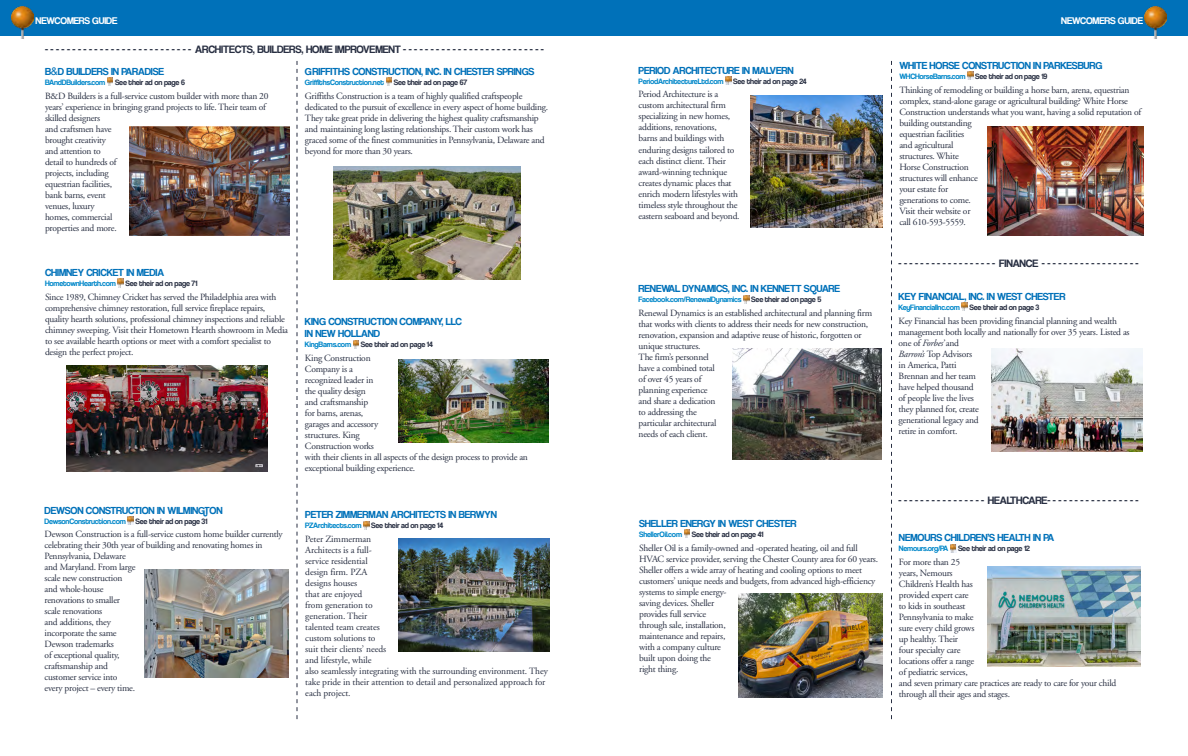
<style>
.page{position:relative;width:1188px;height:756px;background:#fff}
.page>*{position:absolute;margin:0;border:0;box-sizing:border-box;transform-origin:0 0}
.t1{font:11px "Coolvetica Rg";letter-spacing:-.01em;color:#282f42}
.t2{font:10.5px/12px "Coolvetica Rg";letter-spacing:-.01em;color:#0071b9}
.t3{font:10px "Coolvetica Rg";letter-spacing:-.01em;color:#fff}
.t4{font:9.5px/11px "Adobe Garamond";letter-spacing:-.025em;color:#282f42}
.t5{font:8px "Coolvetica Rg";letter-spacing:-.025em;color:#0087c9}
.t6{font:8px "Coolvetica Rg";letter-spacing:-.025em;color:#282f42}
.s1{font-family:"Arial"}
.s2{color:#282f42}
.s3{color:#0087c9}
.s4{font-style:italic}
</style>
<div class="page">
<svg style="left:107px;top:78px;width:6px;height:8px"></svg>
<img style="left:130px;top:127px;width:159px;height:108px">
<svg style="left:353px;top:340px;width:6px;height:8px"></svg>
<img style="left:399px;top:359px;width:149px;height:83px">
<svg style="left:386px;top:78px;width:6px;height:8px"></svg>
<img style="left:333px;top:167px;width:188px;height:112px">
<svg style="left:118px;top:279px;width:5px;height:8px"></svg>
<img style="left:67px;top:365px;width:200px;height:107px">
<svg style="left:296px;top:61px;width:2px;height:658px"></svg>
<svg style="left:364px;top:521px;width:5px;height:8px"></svg>
<img style="left:398px;top:539px;width:151px;height:112px">
<div style="left:0;top:0;width:594px;height:35px;background:#0071b9"></div>
<img style="left:12px;top:6px;width:22px;height:33px">
<svg style="left:127px;top:517px;width:7px;height:8px"></svg>
<svg style="left:128px;top:517px;width:5px;height:8px"></svg>
<img style="left:145px;top:570px;width:144px;height:107px">
<svg style="left:744px;top:295px;width:5px;height:8px"></svg>
<img style="left:732px;top:349px;width:149px;height:111px">
<svg style="left:684px;top:530px;width:6px;height:8px"></svg>
<img style="left:738px;top:594px;width:145px;height:103px">
<svg style="left:962px;top:303px;width:5px;height:8px"></svg>
<img style="left:992px;top:348px;width:151px;height:103px">
<svg style="left:950px;top:544px;width:6px;height:8px"></svg>
<img style="left:987px;top:566px;width:153px;height:100px">
<svg style="left:725px;top:77px;width:7px;height:8px"></svg>
<svg style="left:726px;top:77px;width:5px;height:8px"></svg>
<img style="left:751px;top:96px;width:132px;height:132px">
<svg style="left:967px;top:72px;width:7px;height:8px"></svg>
<svg style="left:968px;top:72px;width:5px;height:8px"></svg>
<img style="left:987px;top:127px;width:157px;height:108px">
<svg style="left:891px;top:61px;width:1px;height:658px"></svg>
<div style="left:594px;top:0;width:594px;height:35px;background:#0071b9"></div>
<img style="left:1145px;top:6px;width:22px;height:33px">
<p class="t3" style="left:36px;top:15px;width:83px">NEWCOMERS GUIDE</p>
<p class="t1" style="left:45px;top:43px;width:357px">- - - - - - - - - - - - - - - - - - - - - - - - - - - ARCHITECTS, BUILDERS, HOME IMPROVEMENT</p>
<p class="t2" style="left:45px;top:65px;width:121px">B<span class="s1">&amp;</span>D BUILDERS IN PARADISE</p>
<p class="t5" style="left:45px;top:77px;width:142px">BAndDBuilders.com <span class="s2">See their ad on page 6</span></p>
<p class="t4" style="left:45px;top:90px;width:225px">B&amp;D Builders is a full-service custom builder with more than 20 years’ experience in bringing grand projects to life. Their team of skilled designers<br>and craftsmen have<br>brought creativity<br>and attention to<br>detail to hundreds of<br>projects, including<br>equestrian facilities,<br>bank barns, event<br>venues, luxury<br>homes, commercial<br>properties and more.</p>
<p class="t2" style="left:45px;top:266px;width:121px">CHIMNEY CRICKET IN MEDIA</p>
<p class="t5" style="left:45px;top:279px;width:154px">HometownHearth.com <span class="s2">See their ad on page 71</span></p>
<p class="t4" style="left:45px;top:292px;width:245px">Since 1989, Chimney Cricket has served the Philadelphia area with comprehensive chimney restoration, full service fireplace repairs, quality hearth solutions, professional chimney inspections and reliable chimney sweeping. Visit their Hometown Hearth showroom in Media to see available hearth options or meet with a comfort specialist to design the perfect project.</p>
<p class="t2" style="left:45px;top:504px;width:179px">DEWSON CONSTRUCTION IN WILMINGTON</p>
<p class="t5" style="left:45px;top:516px;width:164px">DewsonConstruction.com <span class="s2">See their ad on page 31</span></p>
<p class="t4" style="left:45px;top:529px;width:240px">Dewson Construction is a full-service custom home builder currently celebrating their 30th year of building and renovating homes in<br>Pennsylvania, Delaware<br>and Maryland. From large<br>scale new construction<br>and whole-house<br>renovations to smaller<br>scale renovations<br>and additions, they<br>incorporate the same<br>Dewson trademarks<br>of exceptional quality,<br>craftsmanship and<br>customer service into<br>every project – every time.</p>
<p class="t2" style="left:305px;top:65px;width:231px">GRIFFITHS CONSTRUCTION, INC. IN CHESTER SPRINGS</p>
<p class="t5" style="left:305px;top:77px;width:164px">GriffithsConstruction.net <span class="s2">See their ad on page 67</span></p>
<p class="t4" style="left:305px;top:90px;width:245px">Griffiths Construction is a team of highly qualified craftspeople dedicated to the pursuit of excellence in every aspect of home building.<br>They take great pride in delivering the highest quality craftsmanship and maintaining long lasting relationships. Their custom work has graced some of the finest communities in Pennsylvania, Delaware and beyond for more than 30 years.</p>
<p class="t2" style="left:305px;top:316px;width:159px">KING CONSTRUCTION COMPANY, LLC<br>IN NEW HOLLAND</p>
<p class="t6" style="left:305px;top:340px;width:129px"><span class="s3">KingBarns.com</span> See their ad on page 14</p>
<p class="t4" style="left:305px;top:353px;width:224px">King Construction<br>Company is a<br>recognized leader in<br>the quality design<br>and craftsmanship<br>for barns, arenas,<br>garages and accessory<br>structures. King<br>Construction works<br>with their clients in all aspects of the design process to provide an exceptional building experience.</p>
<p class="t2" style="left:305px;top:509px;width:193px">PETER ZIMMERMAN ARCHITECTS IN BERWYN</p>
<p class="t6" style="left:305px;top:521px;width:139px"><span class="s3">PZArchitects.com</span> See their ad on page 14</p>
<p class="t4" style="left:305px;top:534px;width:244px">Peter Zimmerman<br>Architects is a full-<br>service residential<br>design firm. PZA<br>designs houses<br>that are enjoyed<br>from generation to<br>generation. Their<br>talented team creates<br>custom solutions to<br>suit their clients’ needs<br>and lifestyle, while<br>also seamlessly integrating with the surrounding environment. They take pride in their attention to detail and personalized approach for each project.</p>
<p class="t2" style="left:639px;top:64px;width:156px">PERIOD ARCHITECTURE IN MALVERN</p>
<p class="t5" style="left:639px;top:76px;width:169px">PeriodArchitectureLtd.com <span class="s2">See their ad on page 24</span></p>
<p class="t4" style="left:639px;top:89px;width:103px">Period Architecture is a custom architectural firm specializing in new homes, additions, renovations,<br>barns and buildings with enduring designs tailored to each distinct client. Their award-winning technique creates dynamic places that enrich modern lifestyles with timeless style throughout the eastern seaboard and beyond.</p>
<p class="t2" style="left:639px;top:283px;width:203px">RENEWAL DYNAMICS, INC. IN KENNETT SQUARE</p>
<p class="t5" style="left:639px;top:295px;width:184px">Facebook.com/RenewalDynamics <span class="s2">See their ad on page 5</span></p>
<p class="t4" style="left:639px;top:308px;width:235px">Renewal Dynamics is an established architectural and planning firm that works with clients to address their needs for new construction, renovation, expansion and adaptive reuse of historic, forgotten or unique structures.<br>The firm’s personnel<br>have a combined total<br>of over 45 years of<br>planning experience<br>and share a dedication<br>to addressing the<br>particular architectural<br>needs of each client.</p>
<p class="t3" style="left:1061px;top:15px;width:83px">NEWCOMERS GUIDE</p>
<p class="t2" style="left:899px;top:59px;width:205px">WHITE HORSE CONSTRUCTION IN PARKESBURG</p>
<p class="t6" style="left:899px;top:72px;width:150px"><span class="s3">WHCHorseBarns.com</span> See their ad on page 19</p>
<p class="t4" style="left:899px;top:85px;width:243px">Thinking of remodeling or building a horse barn, arena, equestrian complex, stand-alone garage or agricultural building? White Horse<br>Construction understands what you want, having a solid reputation of building outstanding<br>equestrian facilities<br>and agricultural<br>structures. White<br>Horse Construction<br>structures will enhance<br>your estate for<br>generations to come.<br>Visit their website or<br>call 610-593-5559.</p>
<p class="t1" style="left:899px;top:257px;width:141px">- - - - - - - - - - - - - - - - - - FINANCE</p>
<p class="t2" style="left:899px;top:290px;width:168px">KEY FINANCIAL, INC. IN WEST CHESTER</p>
<p class="t5" style="left:899px;top:302px;width:142px">KeyFinancialInc.com <span class="s2">See their ad on page 3</span></p>
<p class="t4" style="left:899px;top:315px;width:233px">Key Financial has been providing financial planning and wealth management both locally and nationally for over 35 years. Listed as one of <span class="s4">Forbes’</span> and<br><span class="s4">Barron’s</span> Top Advisors<br>in America, Patti<br>Brennan and her team<br>have helped thousand<br>of people live the lives<br>they planned for, create<br>generational legacy and<br>retire in comfort.</p>
<p class="t2" style="left:639px;top:517px;width:159px">SHELLER ENERGY IN WEST CHESTER</p>
<p class="t6" style="left:639px;top:529px;width:126px"><span class="s3">ShellerOil.com</span> See their ad on page 41</p>
<p class="t4" style="left:639px;top:542px;width:241px">Sheller Oil is a family-owned and -operated heating, oil and full HVAC service provider, serving the Chester County area for 60 years.<br>Sheller offers a wide array of heating and cooling options to meet customers’ unique needs and budgets, from advanced high-efficiency systems to simple energy-<br>saving devices. Sheller<br>provides full service<br>through sale, installation,<br>maintenance and repairs,<br>with a company culture<br>built upon doing the<br>right thing.</p>
<p class="t1" style="left:899px;top:494px;width:150px">- - - - - - - - - - - - - - - - HEALTHCARE</p>
<p class="t2" style="left:899px;top:532px;width:157px">NEMOURS CHILDREN’S HEALTH IN PA</p>
<p class="t6" style="left:899px;top:544px;width:133px"><span class="s3">Nemours.org/PA</span> See their ad on page 12</p>
<p class="t4" style="left:899px;top:557px;width:219px">For more than 25<br>years, Nemours<br>Children’s Health has<br>provided expert care<br>to kids in southeast<br>Pennsylvania to make<br>sure every child grows<br>up healthy. Their<br>four specialty care<br>locations offer a range<br>of pediatric services,<br>and seven primary care practices are ready to care for your child through all their ages and stages.</p>
</div>
